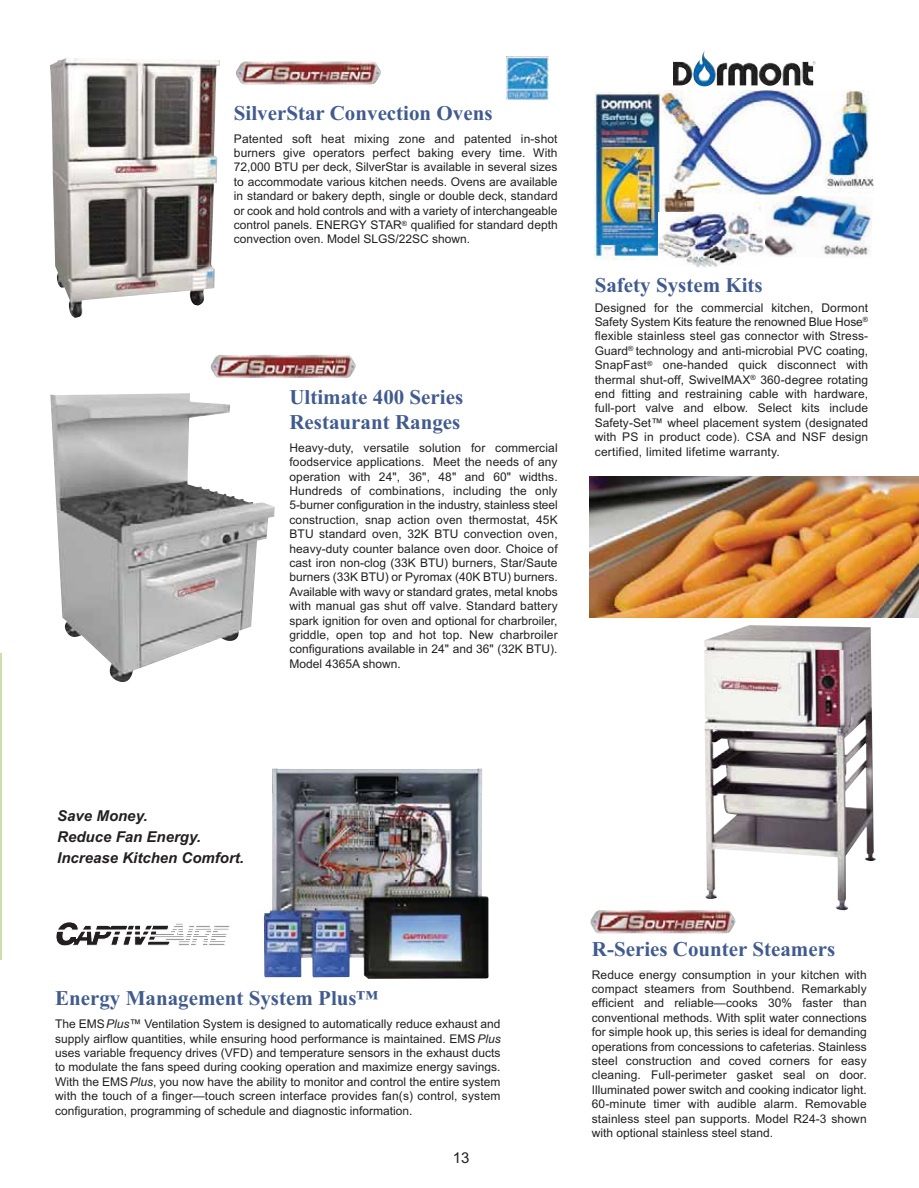
<style>
.page{position:relative;width:919px;height:1188px;background:#fff}
.page>*{position:absolute;margin:0;border:0;box-sizing:border-box;transform-origin:0 0}
.t1{font:700 21px/25.2px "Times New Roman";color:#415b8f}
.t2{font:italic 700 15px/21.3px "Arial";color:#231f20}
.t3{font:15px "Arial";color:#231f20}
.t4{font:12px/14.4px "Arial";color:#231f20;text-align:justify}
.s1{font-style:italic}
</style>
<div class="page">
<hr style="left:0;top:653px;width:1px;height:307px;background:#cfdeaf">
<img style="left:590px;top:477px;width:329px;height:141px">
<img style="left:50px;top:58px;width:170px;height:260px">
<img style="left:238px;top:61px;width:143px;height:23px">
<img style="left:50px;top:393px;width:225px;height:289px">
<img style="left:213px;top:355px;width:143px;height:23px">
<img style="left:704px;top:625px;width:172px;height:285px">
<img style="left:704px;top:51px;width:9px;height:16px">
<img style="left:594px;top:93px;width:66px;height:166px">
<img style="left:661px;top:90px;width:212px;height:123px">
<img style="left:592px;top:910px;width:143px;height:23px">
<img style="left:507px;top:57px;width:41px;height:42px">
<img style="left:264px;top:768px;width:225px;height:210px">
<svg style="left:56px;top:922px;width:174px;height:24px"></svg>
<img style="left:763px;top:195px;width:109px;height:62px">
<img style="left:659px;top:213px;width:106px;height:55px">
<h1 class="t1" style="left:234px;top:102px;width:260px">SilverStar Convection Ovens</h1>
<p class="t4" style="left:234px;top:132px;width:325px">Patented soft heat mixing zone and patented in-shot burners give operators perfect baking every time. With 72,000 BTU per deck, SilverStar is available in several sizes to accommodate various kitchen needs. Ovens are available in standard or bakery depth, single or double deck, standard or cook and hold controls and with a variety of interchangeable control panels. ENERGY STAR<sup>®</sup> qualified for standard depth convection oven. Model SLGS/22SC shown.</p>
<h1 class="t1" style="left:289px;top:386px;width:175px">Ultimate 400 Series<br>Restaurant Ranges</h1>
<p class="t4" style="left:289px;top:441px;width:270px">Heavy-duty, versatile solution for commercial foodservice applications. Meet the needs of any operation with 24", 36", 48" and 60" widths.<br>Hundreds of combinations, including the only 5-burner configuration in the industry, stainless steel construction, snap action oven thermostat, 45K BTU standard oven, 32K BTU convection oven, heavy-duty counter balance oven door. Choice of cast iron non-clog (33K BTU) burners, Star/Saute burners (33K BTU) or Pyromax (40K BTU) burners.<br>Available with wavy or standard grates, metal knobs with manual gas shut off valve. Standard battery spark ignition for oven and optional for charbroiler, griddle, open top and hot top. New charbroiler configurations available in 24" and 36" (32K BTU).<br>Model 4365A shown.</p>
<h1 class="t1" style="left:595px;top:274px;width:169px">Safety System Kits</h1>
<p class="t4" style="left:595px;top:301px;width:275px">Designed for the commercial kitchen, Dormont Safety System Kits feature the renowned Blue Hose<sup>® </sup>flexible stainless steel gas connector with Stress-Guard<sup>®</sup> technology and anti-microbial PVC coating, SnapFast<sup>®</sup> one-handed quick disconnect with thermal shut-off, SwivelMAX<sup>®</sup> 360-degree rotating end fitting and restraining cable with hardware, full-port valve and elbow. Select kits include Safety-Set™ wheel placement system (designated with PS in product code). CSA and NSF design certified, limited lifetime warranty.</p>
<p class="t2" style="left:57px;top:806px;width:188px">Save Money.<br>Reduce Fan Energy.<br>Increase Kitchen Comfort.</p>
<h1 class="t1" style="left:55px;top:988px;width:324px">Energy Management System Plus™</h1>
<p class="t4" style="left:55px;top:1018px;width:447px">The EMS<span class="s1">Plus</span>™ Ventilation System is designed to automatically reduce exhaust and supply airflow quantities, while ensuring hood performance is maintained. EMS <span class="s1">Plus </span>uses variable frequency drives (VFD) and temperature sensors in the exhaust ducts to modulate the fans speed during cooking operation and maximize energy savings.<br>With the EMS<span class="s1">Plus</span>, you now have the ability to monitor and control the entire system with the touch of a finger—touch screen interface provides fan(s) control, system configuration, programming of schedule and diagnostic information.</p>
<p class="t3" style="left:453px;top:1152px;width:18px">13</p>
<h1 class="t1" style="left:592px;top:938px;width:245px">R-Series Counter Steamers</h1>
<p class="t4" style="left:592px;top:968px;width:276px">Reduce energy consumption in your kitchen with compact steamers from Southbend. Remarkably efficient and reliable—cooks 30% faster than conventional methods. With split water connections for simple hook up, this series is ideal for demanding operations from concessions to cafeterias. Stainless steel construction and coved corners for easy cleaning. Full-perimeter gasket seal on door.<br>Illuminated power switch and cooking indicator light.<br>60-minute timer with audible alarm. Removable stainless steel pan supports. Model R24-3 shown with optional stainless steel stand.</p>
</div>
